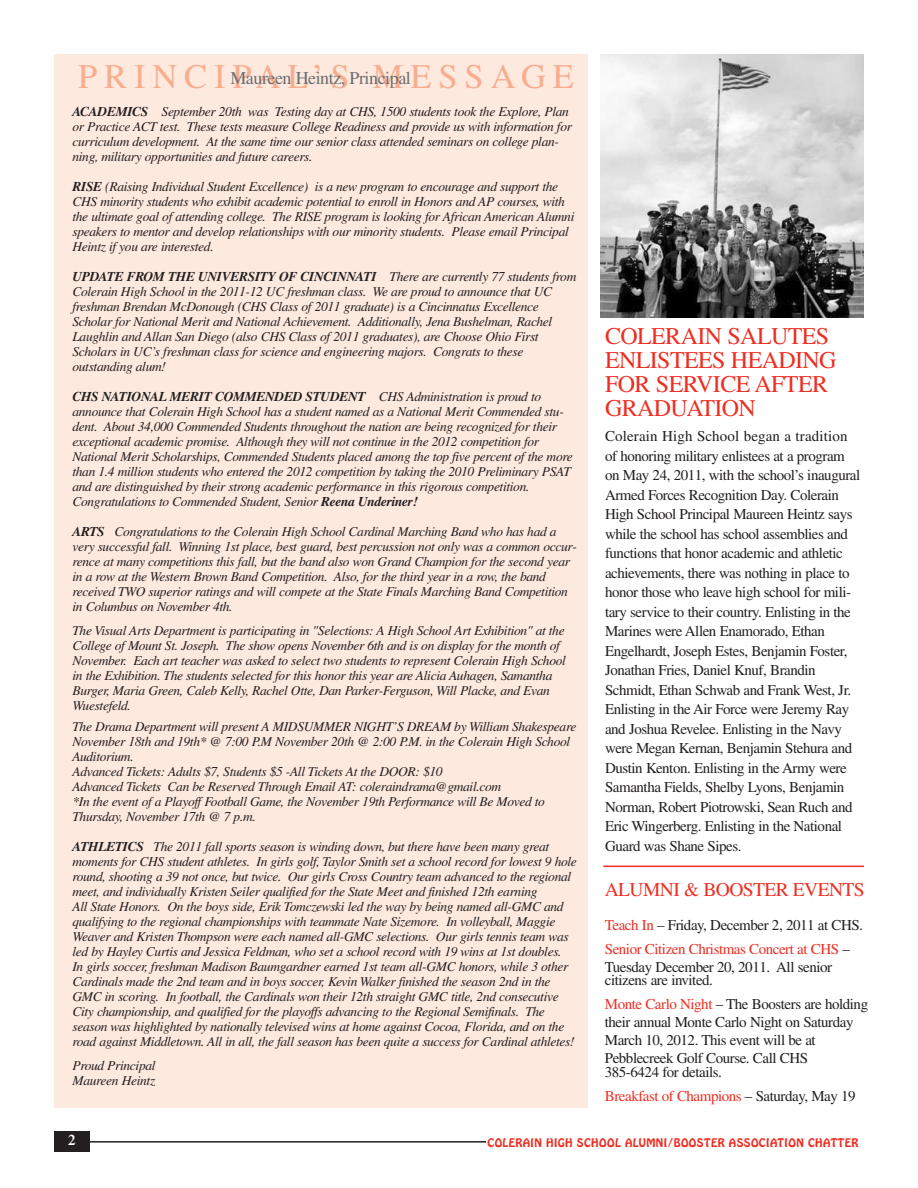
<style>
.page{position:relative;width:918px;height:1188px;background:#fff}
.page>*{position:absolute;margin:0;border:0;box-sizing:border-box;transform-origin:0 0}
.t1{font:34.5px "Times";letter-spacing:.2em;color:#f8ad8f}
.t2{font:24px/24px "Times";letter-spacing:-.025em;color:#ee2e22}
.t3{font:19.5px "Times";letter-spacing:-.03em;color:#ee2e22}
.t4{font:18px "Times";letter-spacing:-.025em;color:#6c6d70}
.t5{font:15px/19.5px "Times";letter-spacing:-.03em;color:#231f20}
.t6{font:15px/24px "Times";letter-spacing:-.03em;color:#ee2e22}
.t7{font:600 15px "Times";color:#fff}
.t8{font:italic 13.5px/15px "Times";letter-spacing:-.025em;color:#231f20}
.t9{font:10.5px "Hobo";letter-spacing:.04em;color:#ee2e22}
.s1{font-weight:700}
.s2{color:#231f20}
.s3{color:#ee2e22}
</style>
<div class="page">
<div style="left:54px;top:54px;width:533px;height:1053px;background:#fde9de"></div>
<div style="left:54px;top:1131px;width:36px;height:20px;background:#231f20"></div>
<hr style="left:88px;top:1141px;width:398px;height:2px;background:#231f20">
<img style="left:601px;top:54px;width:263px;height:263px">
<hr style="left:603px;top:866px;width:261px;height:1px;background:#ee2e22">
<h1 class="t1" style="left:78px;top:64px;width:497px">PRINCIPAL’S MESSAGE</h1>
<h3 class="t4" style="left:230px;top:71px;width:182px">Maureen Heintz, Principal</h3>
<p class="t8" style="left:72px;top:106px;width:501px"><span class="s1">ACADEMICS</span> September 20th was Testing day at CHS, 1500 students took the Explore, Plan or Practice ACT test. These tests measure College Readiness and provide us with information for curriculum development. At the same time our senior class attended seminars on college plan&shy;ning, military opportunities and future careers.</p>
<p class="t8" style="left:72px;top:181px;width:503px"><span class="s1">RISE</span> (Raising Individual Student Excellence) is a new program to encourage and support the CHS minority students who exhibit academic potential to enroll in Honors and AP courses, with the ultimate goal of attending college. The RISE program is looking for African American Alumni speakers to mentor and develop relationships with our minority students. Please email Principal Heintz if you are interested.</p>
<p class="t8" style="left:72px;top:271px;width:505px"><span class="s1">UPDATE FROM THE UNIVERSITY OF CINCINNATI</span> There are currently 77 students from Colerain High School in the 2011-12 UC freshman class. We are proud to announce that UC freshman Brendan McDonough (CHS Class of 2011 graduate) is a Cincinnatus Excellence Scholar for National Merit and National Achievement. Additionally, Jena Bushelman, Rachel Laughlin and Allan San Diego (also CHS Class of 2011 graduates), are Choose Ohio First Scholars in UC’s freshman class for science and engineering majors. Congrats to these outstanding alum!</p>
<p class="t8" style="left:72px;top:391px;width:502px"><span class="s1">CHS NATIONAL MERIT COMMENDED STUDENT</span> CHS Administration is proud to announce that Colerain High School has a student named as a National Merit Commended stu&shy;dent. About 34,000 Commended Students throughout the nation are being recognized for their exceptional academic promise. Although they will not continue in the 2012 competition for National Merit Scholarships, Commended Students placed among the top five percent of the more than 1.4 million students who entered the 2012 competition by taking the 2010 Preliminary PSAT and are distinguished by their strong academic performance in this rigorous competition.<br>Congratulations to Commended Student, Senior <span class="s1">Reena Underiner!</span></p>
<p class="t8" style="left:72px;top:526px;width:506px"><span class="s1">ARTS</span> Congratulations to the Colerain High School Cardinal Marching Band who has had a very successful fall. Winning 1st place, best guard, best percussion not only was a common occur&shy;rence at many competitions this fall, but the band also won Grand Champion for the second year in a row at the Western Brown Band Competition. Also, for the third year in a row, the band received TWO superior ratings and will compete at the State Finals Marching Band Competition in Columbus on November 4th.</p>
<p class="t8" style="left:72px;top:625px;width:495px">The Visual Arts Department is participating in "Selections: A High School Art Exhibition" at the College of Mount St. Joseph. The show opens November 6th and is on display for the month of November. Each art teacher was asked to select two students to represent Colerain High School in the Exhibition. The students selected for this honor this year are Alicia Auhagen, Samantha Burger, Maria Green, Caleb Kelly, Rachel Otte, Dan Parker-Ferguson, Will Placke, and Evan Wuestefeld.</p>
<p class="t8" style="left:72px;top:721px;width:505px">The Drama Department will present A MIDSUMMER NIGHT’S DREAM by William Shakespeare November 18th and 19th* @ 7:00 P.M November 20th @ 2:00 P.M. in the Colerain High School Auditorium.<br>Advanced Tickets: Adults $7, Students $5 -All Tickets At the DOOR: $10<br>Advanced Tickets Can be Reserved Through Email AT: coleraindrama@gmail.com<br>*In the event of a Playoff Football Game, the November 19th Performance will Be Moved to Thursday, November 17th @ 7 p.m.</p>
<p class="t8" style="left:72px;top:841px;width:506px"><span class="s1">ATHLETICS</span> The 2011 fall sports season is winding down, but there have been many great moments for CHS student athletes. In girls golf, Taylor Smith set a school record for lowest 9 hole round, shooting a 39 not once, but twice. Our girls Cross Country team advanced to the regional meet, and individually Kristen Seiler qualified for the State Meet and finished 12th earning<br>All State Honors. On the boys side, Erik Tomczewski led the way by being named all-GMC and qualifying to the regional championships with teammate Nate Sizemore. In volleyball, Maggie Weaver and Kristen Thompson were each named all-GMC selections. Our girls tennis team was led by Hayley Curtis and Jessica Feldman, who set a school record with 19 wins at 1st doubles.<br>In girls soccer, freshman Madison Baumgardner earned 1st team all-GMC honors, while 3 other Cardinals made the 2nd team and in boys soccer, Kevin Walker finished the season 2nd in the GMC in scoring. In football, the Cardinals won their 12th straight GMC title, 2nd consecutive City championship, and qualified for the playoffs advancing to the Regional Semifinals. The season was highlighted by nationally televised wins at home against Cocoa, Florida, and on the road against Middletown. All in all, the fall season has been quite a success for Cardinal athletes!</p>
<p class="t8" style="left:72px;top:1060px;width:85px">Proud Principal<br>Maureen Heintz</p>
<h2 class="t2" style="left:605px;top:326px;width:233px">COLERAIN SALUTES<br>ENLISTEES HEADING<br>FOR SERVICE AFTER<br>GRADUATION</h2>
<p class="t5" style="left:605px;top:428px;width:257px">Colerain High School began a tradition of honoring military enlistees at a program on May 24, 2011, with the school’s inaugural Armed Forces Recognition Day. Colerain High School Principal Maureen Heintz says while the school has school assemblies and functions that honor academic and athletic achievements, there was nothing in place to honor those who leave high school for mili&shy;tary service to their country. Enlisting in the Marines were Allen Enamorado, Ethan Engelhardt, Joseph Estes, Benjamin Foster, Jonathan Fries, Daniel Knuf, Brandin Schmidt, Ethan Schwab and Frank West, Jr.<br>Enlisting in the Air Force were Jeremy Ray and Joshua Revelee. Enlisting in the Navy were Megan Kernan, Benjamin Stehura and Dustin Kenton. Enlisting in the Army were Samantha Fields, Shelby Lyons, Benjamin Norman, Robert Piotrowski, Sean Ruch and Eric Wingerberg. Enlisting in the National Guard was Shane Sipes.</p>
<h3 class="t3" style="left:605px;top:883px;width:261px">ALUMNI &amp; BOOSTER EVENTS</h3>
<p class="t6" style="left:605px;top:914px;width:260px">Teach In <span class="s2">– Friday, December 2, 2011 at CHS.<br></span>Senior Citizen Christmas Concert at CHS <span class="s2">–</span></p>
<p class="t5" style="left:605px;top:961px;width:229px;line-height:13.8px">Tuesday December 20, 2011. All senior citizens are invited.</p>
<p class="t5" style="left:605px;top:997px;width:265px;line-height:18px"><span class="s3">Monte Carlo Night</span> – The Boosters are holding their annual Monte Carlo Night on Saturday March 10, 2012. This event will be at Pebblecreek Golf Course. Call CHS</p>
<p class="t5" style="left:605px;top:1061px;width:252px;line-height:24px">385-6424 for details.<br><span class="s3">Breakfast of Champions</span> – Saturday, May 19</p>
<p class="t7" style="left:68px;top:1134px;width:9px">2</p>
<p class="t9" style="left:488px;top:1137px;width:372px">COLERAIN HIGH SCHOOL ALUMNI/BOOSTER ASSOCIATION CHATTER</p>
</div>
